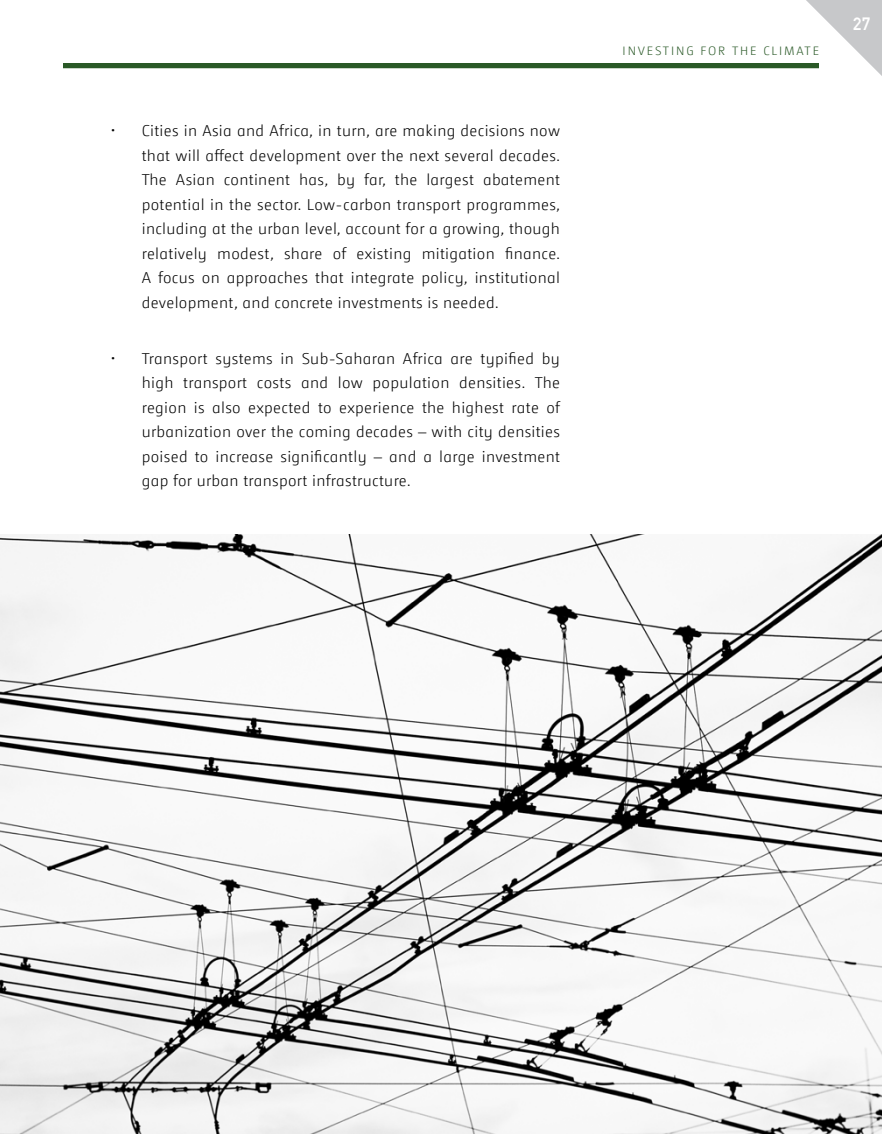
<style>
.page{position:relative;width:882px;height:1134px;background:#fff}
.page>*{position:absolute;margin:0;border:0;box-sizing:border-box;transform-origin:0 0}
.t1{font:700 17.5px "DIN Alternate";color:#fff}
.t2{font:300 15.75px/24.5px "GCF Camingo";letter-spacing:.02em;color:#000;text-align:justify}
.t3{font:300 12.25px "GCF Camingo";letter-spacing:.15em;color:#2a5927}
</style>
<div class="page">
<svg style="left:772px;top:0;width:110px;height:76px"></svg>
<div style="left:63px;top:63px;width:756px;height:5px;background:#2a5927"></div>
<img style="left:0;top:534px;width:882px;height:600px">
<p class="t2" style="left:142px;top:118px;width:420px;text-indent:-32px">• Cities in Asia and Africa, in turn, are making decisions now that will affect development over the next several decades.<br>The Asian continent has, by far, the largest abatement potential in the sector. Low-carbon transport programmes, including at the urban level, account for a growing, though relatively modest, share of existing mitigation finance.<br>A focus on approaches that integrate policy, institutional development, and concrete investments is needed.</p>
<p class="t2" style="left:142px;top:346px;width:420px;text-indent:-32px">• Transport systems in Sub-Saharan Africa are typified by high transport costs and low population densities. The region is also expected to experience the highest rate of urbanization over the coming decades – with city densities poised to increase significantly – and a large investment gap for urban transport infrastructure.</p>
<p class="t3" style="left:623px;top:43px;width:198px">INVESTING FOR THE CLIMATE</p>
<p class="t1" style="left:853px;top:11px;width:18px">27</p>
</div>
